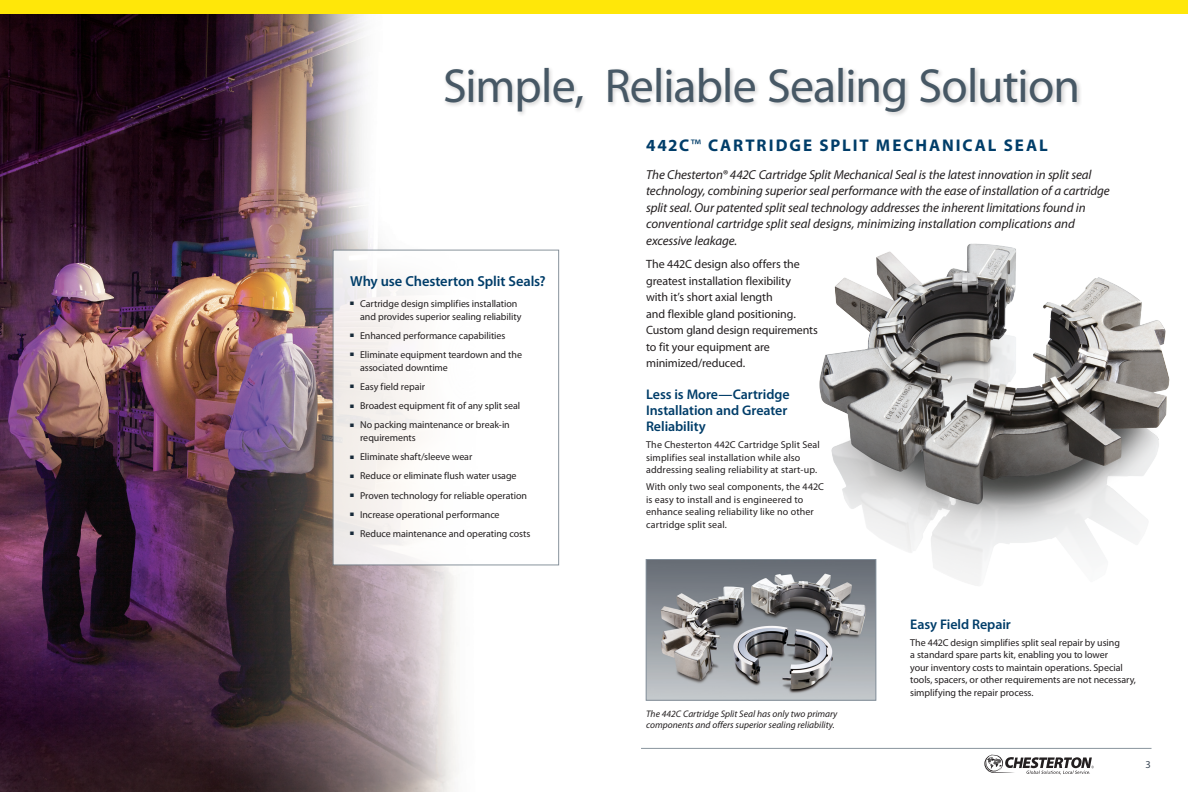
<style>
.page{position:relative;width:1188px;height:792px;background:#fff}
.page>*{position:absolute;margin:0;border:0;box-sizing:border-box;transform-origin:0 0}
.New_Main_Head_Myriad{font:48px "Myriad Pro";letter-spacing:-.02em;color:#475865}
._01_Main_Subhead_-_B{font:700 17px "Myriad Pro";letter-spacing:.115em;color:#003d69}
.Why_use_Chesterton_H{font:600 14.5px "Myriad Pro";letter-spacing:-.005em;color:#003d69}
._02_Subhead{font:600 14px/16px "Myriad Pro";letter-spacing:-.005em;color:#003d69}
._03_Body_copy{font:600 14px "Myriad Pro";letter-spacing:-.005em;color:#003d69}
._02_Intro_bodycopy{font:italic 13px/16.5px "Myriad Pro";letter-spacing:-.01em;color:#231f20}
._02_Intro_bodycopy-2{font:12px/16.5px "Myriad Pro";letter-spacing:-.01em;color:#231f20}
.Folios{font:10.5px "Myriad Pro";color:#3c4957}
._03_Body_copy-2{font:10px/12.5px "Myriad Pro";letter-spacing:-.005em;color:#231f20}
._04_captions{font:italic 9.5px/11.4px "Myriad Pro";color:#231f20}
.s1{color:#172938}
.s2{font-weight:400}
</style>
<div class="page">
<img style="left:819px;top:243px;width:351px;height:409px">
<img style="left:0;top:14px;width:560px;height:778px">
<hr style="left:641px;top:748px;width:511px;height:1px;background:#89949d">
<div style="left:443px;top:66px;width:640px;height:52px;background:#231f20;opacity:.2"></div>
<div style="left:333px;top:250px;width:226px;height:315px;background:linear-gradient(to right,#f3efed,#fff);border:1px solid #727f8a"></div>
<img style="left:648px;top:561px;width:226px;height:138px">
<div style="left:646px;top:559px;width:230px;height:142px;border:1px solid #828e99"></div>
<div style="left:0;top:0;width:1188px;height:14px;background:#ffe709"></div>
<svg style="left:984px;top:754px;width:110px;height:20px"></svg>
<p class="New_Main_Head_Myriad" style="left:443px;top:57px;width:639px">Simple, Reliable Sealing Solution</p>
<p class="Why_use_Chesterton_H" style="left:350px;top:272px;width:197px">Why use Chesterton Split Seals?</p>
<p class="_03_Body_copy-2" style="left:360px;top:297px;width:163px;line-height:13px;text-indent:-10px"><span class="s1">■</span> Cartridge design simplifies installation and provides superior sealing reliability</p>
<p class="_03_Body_copy-2" style="left:350px;top:329px;width:157px"><span class="s1">■</span> Enhanced performance capabilities</p>
<p class="_03_Body_copy-2" style="left:360px;top:348px;width:163px;line-height:13px;text-indent:-10px"><span class="s1">■</span> Eliminate equipment teardown and the associated downtime</p>
<p class="_03_Body_copy-2" style="left:350px;top:380px;width:76px"><span class="s1">■</span> Easy field repair</p>
<p class="_03_Body_copy-2" style="left:350px;top:399px;width:172px"><span class="s1">■</span> Broadest equipment fit of any split seal</p>
<p class="_03_Body_copy-2" style="left:360px;top:418px;width:151px;line-height:13px;text-indent:-10px"><span class="s1">■</span> No packing maintenance or break-in requirements</p>
<p class="_03_Body_copy-2" style="left:350px;top:451px;width:124px"><span class="s1">■</span> Eliminate shaft/sleeve wear</p>
<p class="_03_Body_copy-2" style="left:350px;top:470px;width:168px"><span class="s1">■</span> Reduce or eliminate flush water usage</p>
<p class="_03_Body_copy-2" style="left:350px;top:489px;width:179px"><span class="s1">■</span> Proven technology for reliable operation</p>
<p class="_03_Body_copy-2" style="left:350px;top:508px;width:151px"><span class="s1">■</span> Increase operational performance</p>
<p class="_03_Body_copy-2" style="left:350px;top:527px;width:182px"><span class="s1">■</span> Reduce maintenance and operating costs</p>
<p class="_01_Main_Subhead_-_B" style="left:646px;top:134px;width:403px">442C<span class="s2">™</span> CARTRIDGE SPLIT MECHANICAL SEAL</p>
<p class="_02_Intro_bodycopy" style="left:646px;top:166px;width:465px">The Chesterton® 442C Cartridge Split Mechanical Seal is the latest innovation in split seal technology, combining superior seal performance with the ease of installation of a cartridge split seal. Our patented split seal technology addresses the inherent limitations found in conventional cartridge split seal designs, minimizing installation complications and excessive leakage.</p>
<p class="_02_Intro_bodycopy-2" style="left:646px;top:256px;width:173px">The 442C design also offers the greatest installation flexibility<br>with it’s short axial length<br>and flexible gland positioning.<br>Custom gland design requirements to fit your equipment are minimized/reduced.</p>
<p class="_02_Subhead" style="left:646px;top:386px;width:145px">Less is More—Cartridge<br>Installation and Greater<br>Reliability</p>
<p class="_03_Body_copy-2" style="left:646px;top:439px;width:175px">The Chesterton 442C Cartridge Split Seal simplifies seal installation while also addressing sealing reliability at start-up.</p>
<p class="_03_Body_copy-2" style="left:646px;top:481px;width:179px">With only two seal components, the 442C is easy to install and is engineered to enhance sealing reliability like no other cartridge split seal.</p>
<p class="_04_captions" style="left:646px;top:708px;width:193px">The 442C Cartridge Split Seal has only two primary components and offers superior sealing reliability.</p>
<p class="_03_Body_copy" style="left:910px;top:615px;width:102px">Easy Field Repair</p>
<p class="_03_Body_copy-2" style="left:910px;top:636px;width:227px">The 442C design simplifies split seal repair by using<br>a standard spare parts kit, enabling you to lower<br>your inventory costs to maintain operations. Special tools, spacers, or other requirements are not necessary, simplifying the repair process.</p>
<p class="Folios" style="left:1146px;top:758px;width:7px">3</p>
</div>
